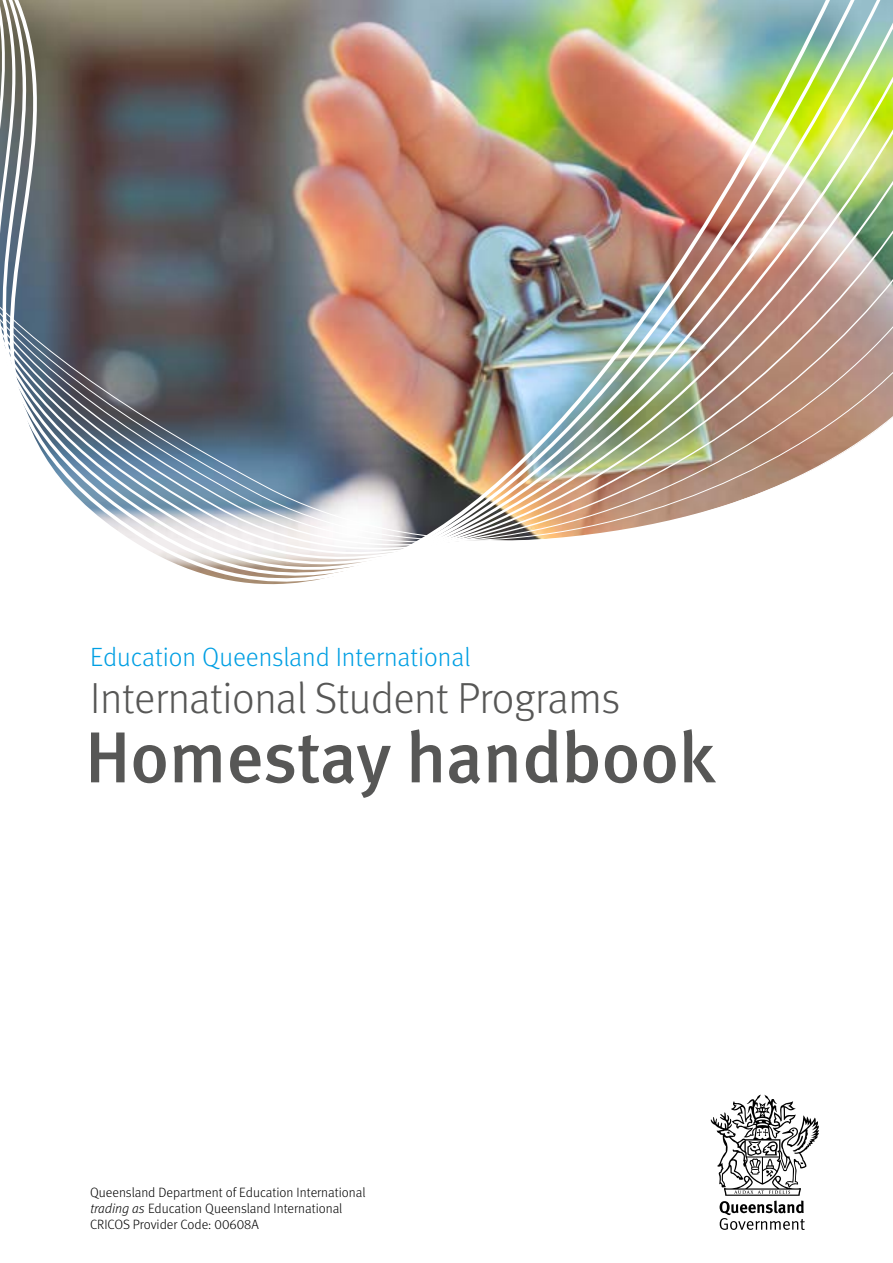
<style>
.page{position:relative;width:893px;height:1263px;background:#fff}
.page>*{position:absolute;margin:0;border:0;box-sizing:border-box;transform-origin:0 0}
.t1{font:500 72px "Meta OT";letter-spacing:-.015em;color:#575756}
.t2{font:300 43.5px "Meta OT";letter-spacing:-.01em;color:#575756}
.t3{font:300 26.4px "Meta OT";color:#009fe3}
.t4{font:300 13.5px/16.2px "Meta OT";color:#000}
.s1{font-style:italic}
</style>
<div class="page">
<svg style="left:711px;top:1094px;width:108px;height:136px"></svg>
<img style="left:0;top:0;width:893px;height:585px">
<h3 class="t3" style="left:90px;top:641px;width:382px">Education Queensland International</h3>
<h2 class="t2" style="left:90px;top:672px;width:532px">International Student Programs</h2>
<h1 class="t1" style="left:85px;top:713px;width:632px">Homestay handbook</h1>
<p class="t4" style="left:90px;top:1184px;width:277px">Queensland Department of Education International <span class="s1">trading as</span> Education Queensland International<br>CRICOS Provider Code: 00608A</p>
</div>
